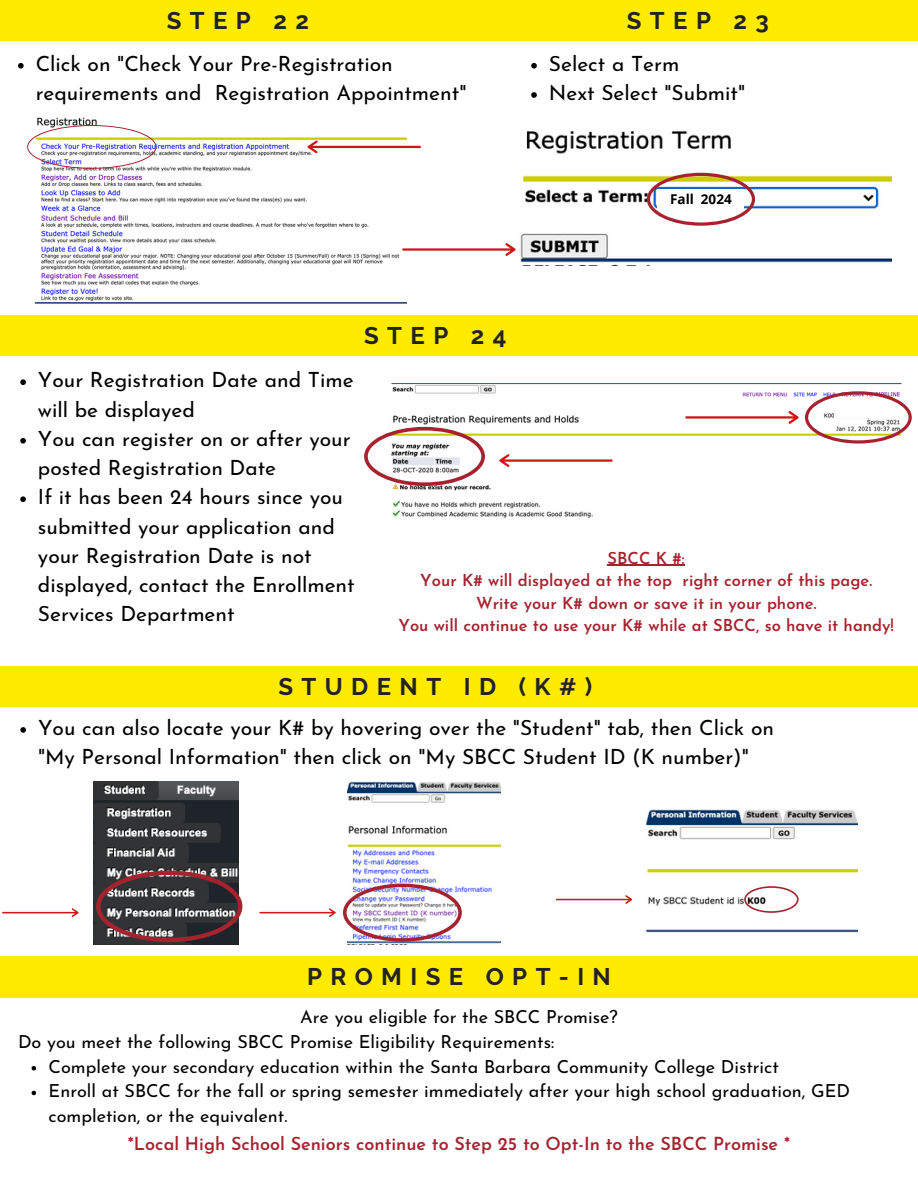
<style>
.page{position:relative;width:918px;height:1188px;background:#fff}
.page>*{position:absolute;margin:0;border:0;box-sizing:border-box;transform-origin:0 0}
.t1{font:700 24px "Raleway";letter-spacing:.35em;color:#222}
.t2{font:21px/29.2px "Josefin Sans";color:#000}
.t3{font:18px/24.8px "Josefin Sans";color:#000}
.t4{font:600 18px "Josefin Sans";color:#a5222e}
.t5{font:600 16.5px/22.5px "Josefin Sans";color:#a5222e;text-align:center}
.t6{font:700 13.5px "Open Sans";color:#000}
</style>
<div class="page">
<div style="left:0;top:0;width:918px;height:41px;background:#ffeb00"></div>
<div style="left:0;top:315px;width:918px;height:41px;background:#ffeb00"></div>
<div style="left:0;top:666px;width:918px;height:41px;background:#ffeb00"></div>
<img style="left:34px;top:117px;width:373px;height:187px">
<svg style="left:27px;top:125px;width:129px;height:44px"></svg>
<svg style="left:308px;top:141px;width:113px;height:12px"></svg>
<img style="left:520px;top:131px;width:372px;height:135px">
<svg style="left:647px;top:173px;width:108px;height:53px"></svg>
<svg style="left:402px;top:243px;width:114px;height:13px"></svg>
<svg style="left:20px;top:379px;width:6px;height:6px"></svg>
<svg style="left:20px;top:438px;width:6px;height:6px"></svg>
<svg style="left:20px;top:496px;width:6px;height:6px"></svg>
<img style="left:391px;top:383px;width:511px;height:135px">
<svg style="left:499px;top:454px;width:113px;height:13px"></svg>
<svg style="left:364px;top:427px;width:120px;height:59px"></svg>
<svg style="left:805px;top:391px;width:107px;height:52px"></svg>
<svg style="left:685px;top:411px;width:114px;height:13px"></svg>
<img style="left:93px;top:781px;width:145px;height:164px">
<img style="left:348px;top:781px;width:153px;height:164px">
<img style="left:645px;top:809px;width:213px;height:124px">
<svg style="left:2px;top:908px;width:77px;height:9px"></svg>
<svg style="left:96px;top:871px;width:146px;height:71px;background:#5a494d"></svg>
<svg style="left:260px;top:908px;width:76px;height:9px"></svg>
<svg style="left:343px;top:884px;width:119px;height:58px"></svg>
<div style="left:766px;top:886px;width:60px;height:22px;background:#fefefe"></div>
<svg style="left:18px;top:63px;width:6px;height:6px"></svg>
<svg style="left:531px;top:63px;width:6px;height:6px"></svg>
<svg style="left:531px;top:92px;width:6px;height:6px"></svg>
<hr style="left:608px;top:565px;width:77px;height:1px;background:#a5222e">
<svg style="left:20px;top:727px;width:6px;height:6px"></svg>
<svg style="left:744px;top:886px;width:54px;height:27px"></svg>
<svg style="left:556px;top:895px;width:76px;height:9px"></svg>
<div style="left:0;top:957px;width:918px;height:40px;background:#ffeb00"></div>
<svg style="left:32px;top:1066px;width:4px;height:4px"></svg>
<svg style="left:32px;top:1091px;width:4px;height:4px"></svg>
<p class="t1" style="left:167px;top:6px;width:144px">STEP 22</p>
<p class="t1" style="left:627px;top:6px;width:144px">STEP 23</p>
<h1 class="t2" style="left:549px;top:51px;width:132px">Select a Term</h1>
<h2 class="t2" style="left:549px;top:80px;width:198px">Next Select "Submit"</h2>
<p class="t2" style="left:36px;top:51px;width:432px">Click on "Check Your Pre-Registration requirements and Registration Appointment"</p>
<h1 class="t6" style="left:670px;top:189px;width:63px">Fall 2024</h1>
<h2 class="t2" style="left:38px;top:367px;width:317px">Your Registration Date and Time will be displayed</h2>
<h2 class="t2" style="left:38px;top:426px;width:314px">You can register on or after your posted Registration Date</h2>
<h2 class="t2" style="left:38px;top:484px;width:318px">If it has been 24 hours since you submitted your application and your Registration Date is not displayed, contact the Enrollment<br>Services Department</h2>
<h2 class="t1" style="left:364px;top:321px;width:144px">STEP 24</h2>
<h2 class="t5" style="left:399px;top:548px;width:497px">SBCC K #:<br>Your K# will displayed at the top right corner of this page.<br>Write your K# down or save it in your phone.<br>You will continue to use your K# while at SBCC, so have it handy!</h2>
<p class="t1" style="left:279px;top:672px;width:315px">STUDENT ID (K#)</p>
<p class="t2" style="left:38px;top:715px;width:738px">You can also locate your K# by hovering over the "Student" tab, then Click on "My Personal Information" then click on "My SBCC Student ID (K number)"</p>
<p class="t1" style="left:307px;top:963px;width:305px">PROMISE OPT-IN</p>
<h3 class="t3" style="left:18px;top:1006px;width:601px;text-indent:282px">Are you eligible for the SBCC Promise?<br>Do you meet the following SBCC Promise Eligibility Requirements:</h3>
<p class="t3" style="left:49px;top:1056px;width:732px">Complete your secondary education within the Santa Barbara Community College District</p>
<h1 class="t3" style="left:49px;top:1081px;width:803px">Enroll at SBCC for the fall or spring semester immediately after your high school graduation, GED completion, or the equivalent.</h1>
<h2 class="t4" style="left:128px;top:1137px;width:664px">*Local High School Seniors continue to Step 25 to Opt-In to the SBCC Promise *</h2>
</div>
